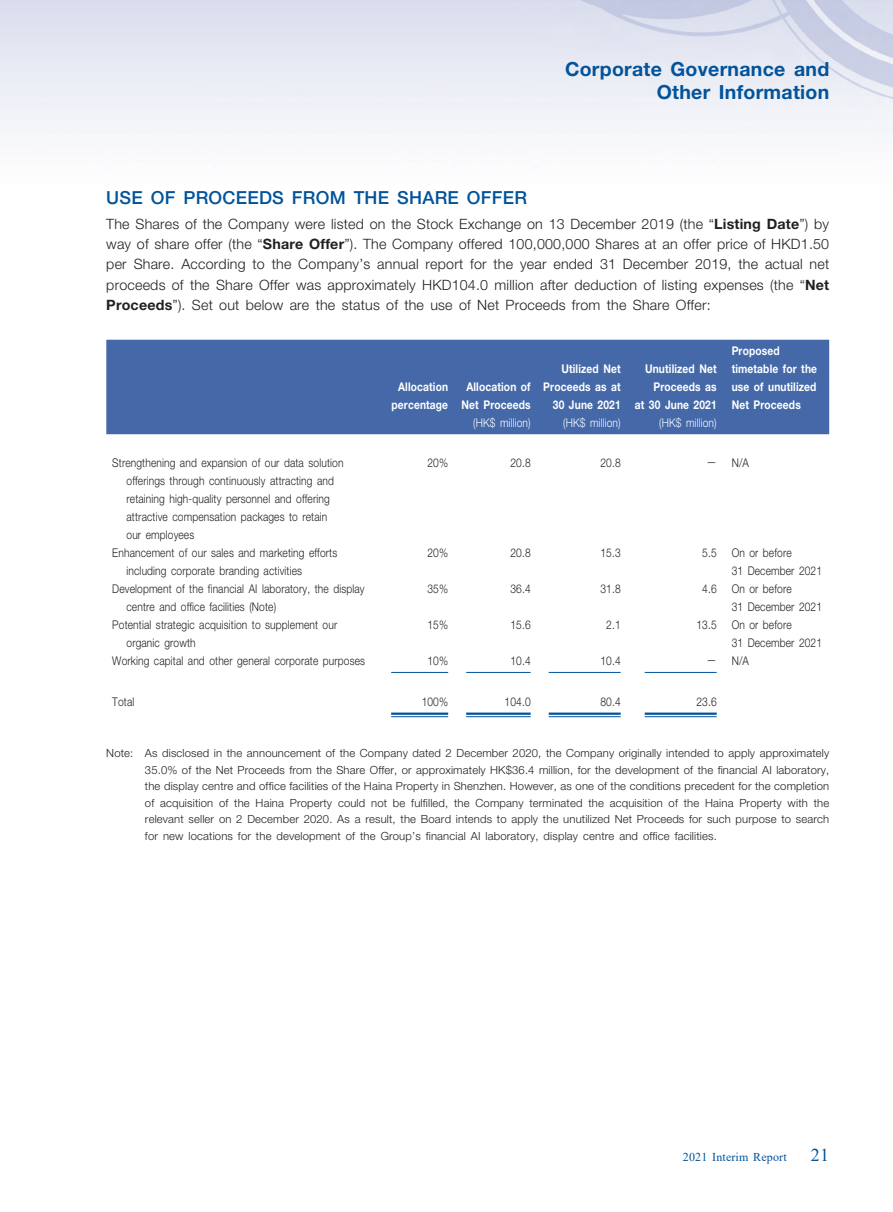
<style>
.page{position:relative;width:893px;height:1212px;background:#fff}
.page>*{position:absolute;margin:0;border:0;box-sizing:border-box;transform-origin:0 0}
.t1{font:700 19.5px/22.5px "Helvetica Neue LT Std";letter-spacing:.015em;color:#02539a;text-align:right}
._03_H1{font:500 18px "Helvetica Neue LT Std";letter-spacing:.015em;color:#02539a}
.t2{font:18px "Times New Roman";color:#02539a}
._01_Body_Text{font:300 14.25px/20.2px "Helvetica Neue LT Std";letter-spacing:.015em;color:#231f20;text-align:justify}
._15_Table_Stub{font:300 12px/18px "Helvetica Neue LT Std";letter-spacing:.015em;color:#231f20;scale:.85 1}
._01_Body_Text-2{font:700 12px/18px "Helvetica Neue LT Std";letter-spacing:.015em;color:#fff;text-align:center;scale:.85 1}
._01_Body_Text-3{font:300 12px "Helvetica Neue LT Std";letter-spacing:.015em;color:#231f20;scale:.85 1}
._11_P0{font:300 12px/18px "Helvetica Neue LT Std";letter-spacing:.015em;color:#231f20;scale:.85 1}
._11_P0-2{font:700 12px/18px "Helvetica Neue LT Std";letter-spacing:.015em;color:#fff;scale:.85 1}
._01_Body_Text-4{font:300 12px "Helvetica Neue LT Std";letter-spacing:.015em;color:#fff;scale:.85 1}
.t3{font:12px "Times New Roman";letter-spacing:.01em;color:#02539a}
._25_P0__Note{font:300 11.25px/16.5px "Helvetica Neue LT Std";letter-spacing:.015em;color:#231f20;text-align:justify}
.s1{font-weight:700}
</style>
<div class="page">
<img style="left:0;top:0;width:893px;height:718px">
<div style="left:106px;top:340px;width:723px;height:94px;background:#4569a8"></div>
<hr style="left:391px;top:672px;width:57px;height:1px;background:#02539a">
<hr style="left:466px;top:672px;width:65px;height:1px;background:#02539a">
<hr style="left:549px;top:672px;width:72px;height:1px;background:#02539a">
<hr style="left:645px;top:672px;width:72px;height:1px;background:#02539a">
<hr style="left:391px;top:712px;width:57px;height:3px;background:#02539a">
<hr style="left:391px;top:716px;width:57px;height:1px;background:#02539a">
<hr style="left:466px;top:712px;width:65px;height:3px;background:#02539a">
<hr style="left:466px;top:716px;width:65px;height:1px;background:#02539a">
<hr style="left:549px;top:712px;width:72px;height:3px;background:#02539a">
<hr style="left:549px;top:716px;width:72px;height:1px;background:#02539a">
<hr style="left:645px;top:712px;width:72px;height:3px;background:#02539a">
<hr style="left:645px;top:716px;width:72px;height:1px;background:#02539a">
<h1 class="t1" style="left:565px;top:57px;width:266px">Corporate Governance and<br>Other Information</h1>
<p class="_03_H1" style="left:106px;top:187px;width:422px">USE OF PROCEEDS FROM THE SHARE OFFER</p>
<p class="_01_Body_Text" style="left:106px;top:213px;width:724px">The Shares of the Company were listed on the Stock Exchange on 13 December 2019 (the “<span class="s1">Listing Date</span>”) by way of share offer (the “<span class="s1">Share Offer</span>”). The Company offered 100,000,000 Shares at an offer price of HKD1.50 per Share. According to the Company’s annual report for the year ended 31 December 2019, the actual net proceeds of the Share Offer was approximately HKD104.0 million after deduction of listing expenses (the “<span class="s1">Net Proceeds</span>”). Set out below are the status of the use of Net Proceeds from the Share Offer:</p>
<p class="_01_Body_Text-2" style="left:392px;top:377px;width:68px">Allocation percentage</p>
<p class="_01_Body_Text-2" style="left:462px;top:377px;width:83px">Allocation of<br>Net Proceeds</p>
<p class="_01_Body_Text-2" style="left:543px;top:359px;width:93px;text-align:right">Utilized Net<br>Proceeds as at<br>30 June 2021</p>
<p class="_01_Body_Text-2" style="left:635px;top:359px;width:98px;text-align:right">Unutilized Net<br>Proceeds as<br>at 30 June 2021</p>
<p class="_01_Body_Text-4" style="left:473px;top:415px;width:69px">(HK$ million)</p>
<p class="_01_Body_Text-4" style="left:563px;top:415px;width:69px">(HK$ million)</p>
<p class="_01_Body_Text-4" style="left:659px;top:415px;width:69px">(HK$ million)</p>
<p class="_11_P0-2" style="left:732px;top:341px;width:102px">Proposed timetable for the use of unutilized<br>Net Proceeds</p>
<p class="_15_Table_Stub" style="left:127px;top:454px;width:257px;text-indent:-14px">Strengthening and expansion of our data solution offerings through continuously attracting and retaining high-quality personnel and offering attractive compensation packages to retain our employees</p>
<p class="_01_Body_Text-3" style="left:427px;top:456px;width:26px">20%</p>
<p class="_01_Body_Text-3" style="left:510px;top:456px;width:25px">20.8</p>
<p class="_01_Body_Text-3" style="left:600px;top:456px;width:25px">20.8</p>
<p class="_01_Body_Text-3" style="left:706px;top:454px;width:13px">—</p>
<p class="_11_P0" style="left:732px;top:454px;width:22px">N/A</p>
<p class="_15_Table_Stub" style="left:127px;top:544px;width:249px;text-indent:-14px">Enhancement of our sales and marketing efforts including corporate branding activities</p>
<p class="_01_Body_Text-3" style="left:427px;top:546px;width:26px">20%</p>
<p class="_01_Body_Text-3" style="left:510px;top:546px;width:25px">20.8</p>
<p class="_01_Body_Text-3" style="left:600px;top:546px;width:25px">15.3</p>
<p class="_01_Body_Text-3" style="left:702px;top:546px;width:19px">5.5</p>
<p class="_11_P0" style="left:732px;top:544px;width:108px">On or before<br>31 December 2021</p>
<p class="_15_Table_Stub" style="left:127px;top:580px;width:282px;text-indent:-14px">Development of the financial AI laboratory, the display centre and office facilities (Note)</p>
<p class="_01_Body_Text-3" style="left:427px;top:582px;width:26px">35%</p>
<p class="_01_Body_Text-3" style="left:510px;top:582px;width:25px">36.4</p>
<p class="_01_Body_Text-3" style="left:600px;top:582px;width:25px">31.8</p>
<p class="_01_Body_Text-3" style="left:702px;top:582px;width:19px">4.6</p>
<p class="_11_P0" style="left:732px;top:580px;width:108px">On or before<br>31 December 2021</p>
<p class="_15_Table_Stub" style="left:127px;top:616px;width:249px;text-indent:-14px">Potential strategic acquisition to supplement our organic growth</p>
<p class="_01_Body_Text-3" style="left:427px;top:618px;width:26px">15%</p>
<p class="_01_Body_Text-3" style="left:510px;top:618px;width:25px">15.6</p>
<p class="_01_Body_Text-3" style="left:606px;top:618px;width:19px">2.1</p>
<p class="_01_Body_Text-3" style="left:696px;top:618px;width:25px">13.5</p>
<p class="_11_P0" style="left:732px;top:616px;width:108px">On or before<br>31 December 2021</p>
<p class="_15_Table_Stub" style="left:112px;top:652px;width:299px">Working capital and other general corporate purposes</p>
<p class="_01_Body_Text-3" style="left:427px;top:654px;width:26px">10%</p>
<p class="_01_Body_Text-3" style="left:510px;top:654px;width:25px">10.4</p>
<p class="_01_Body_Text-3" style="left:600px;top:654px;width:25px">10.4</p>
<p class="_01_Body_Text-3" style="left:706px;top:652px;width:13px">—</p>
<p class="_11_P0" style="left:732px;top:652px;width:22px">N/A</p>
<p class="_15_Table_Stub" style="left:112px;top:692px;width:28px">Total</p>
<p class="_01_Body_Text-3" style="left:422px;top:694px;width:33px">100%</p>
<p class="_01_Body_Text-3" style="left:505px;top:694px;width:32px">104.0</p>
<p class="_01_Body_Text-3" style="left:600px;top:694px;width:25px">80.4</p>
<p class="_01_Body_Text-3" style="left:696px;top:694px;width:25px">23.6</p>
<p class="_25_P0__Note" style="left:145px;top:745px;width:686px;text-indent:-39px">Note: As disclosed in the announcement of the Company dated 2 December 2020, the Company originally intended to apply approximately 35.0% of the Net Proceeds from the Share Offer, or approximately HK$36.4 million, for the development of the financial AI laboratory, the display centre and office facilities of the Haina Property in Shenzhen. However, as one of the conditions precedent for the completion of acquisition of the Haina Property could not be fulfilled, the Company terminated the acquisition of the Haina Property with the relevant seller on 2 December 2020. As a result, the Board intends to apply the unutilized Net Proceeds for such purpose to search for new locations for the development of the Group’s financial AI laboratory, display centre and office facilities.</p>
<p class="t3" style="left:683px;top:1148px;width:105px">2021 Interim Report</p>
<h2 class="t2" style="left:811px;top:1142px;width:20px">21</h2>
</div>
